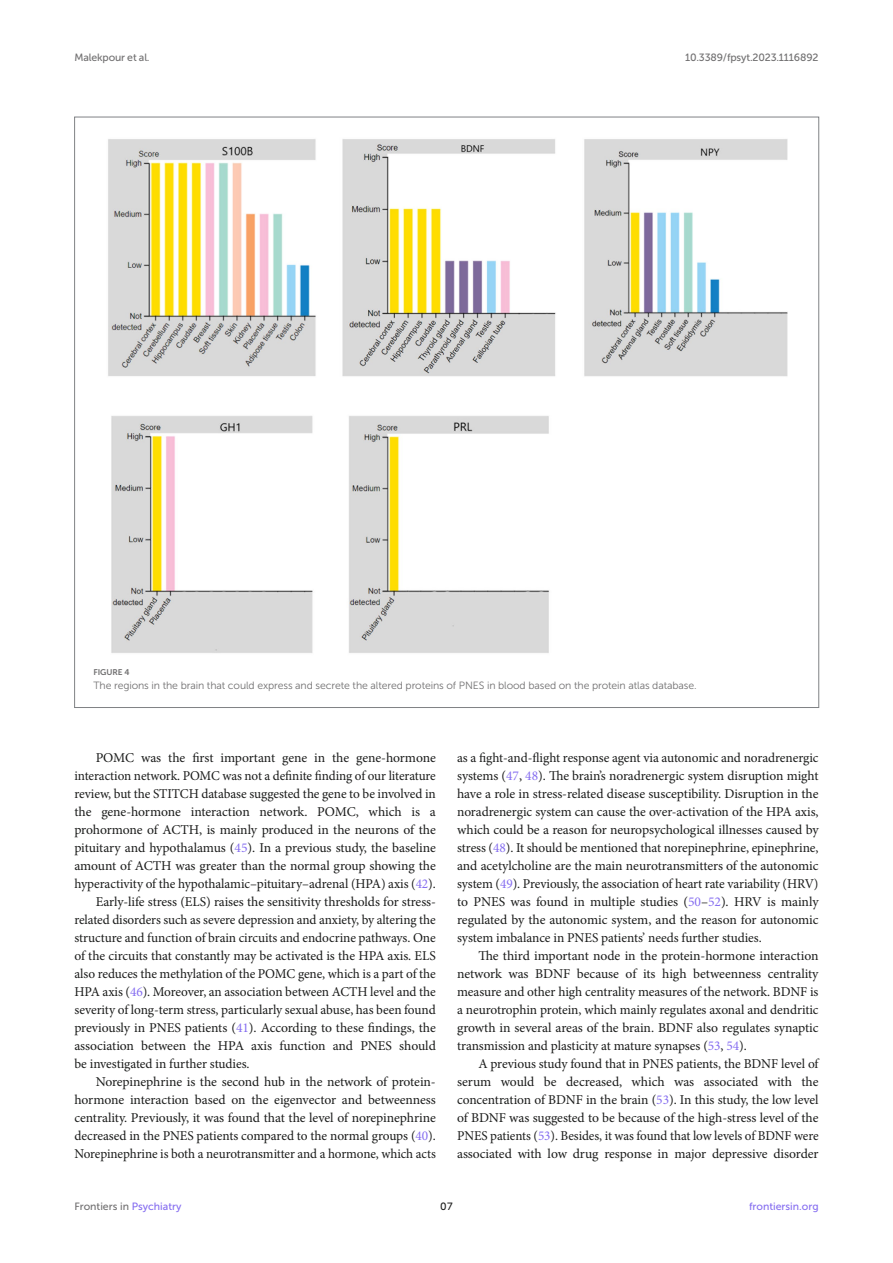
<style>
.page{position:relative;width:893px;height:1263px;background:#fff}
.page>*{position:absolute;margin:0;border:0;box-sizing:border-box;transform-origin:0 0}
.TEXT{font:13.5px/18px "Minion Pro";letter-spacing:-.005em;color:#1b1c1b;text-align:justify}
.FIG_LEG{font:10.5px "Museo Sans 300";letter-spacing:-.01em;color:#706f70}
.t1{font:10.5px "Museo Sans 500";letter-spacing:-.015em;color:#706f70}
.t2{font:10.5px "Museo Sans 500";color:#856df0}
.t3{font:10.5px "Museo Sans 500";color:#1b1c1b}
.FIG_HD{font:8.25px "Museo Sans 700";letter-spacing:-.01em;color:#706f70}
.s1{color:#856df0}
</style>
<div class="page">
<img style="left:108px;top:139px;width:680px;height:514px">
<p class="t1" style="left:74px;top:51px;width:77px">Malekpour et al.</p>
<p class="t1" style="left:685px;top:51px;width:135px">10.3389/fpsyt.2023.1116892</p>
<p class="FIG_HD" style="left:94px;top:668px;width:37px">FIGURE 4</p>
<p class="FIG_LEG" style="left:94px;top:679px;width:605px">The regions in the brain that could express and secrete the altered proteins of PNES in blood based on the protein atlas database.</p>
<p class="TEXT" style="left:74px;top:749px;width:363px;text-indent:21px">POMC was the first important gene in the gene-hormone interaction network. POMC was not a definite finding of our literature review, but the STITCH database suggested the gene to be involved in the gene-hormone interaction network. POMC, which is a prohormone of ACTH, is mainly produced in the neurons of the pituitary and hypothalamus (<span class="s1">45</span>). In a previous study, the baseline amount of ACTH was greater than the normal group showing the hyperactivity of the hypothalamic–pituitary–adrenal (HPA) axis (<span class="s1">42</span>).</p>
<p class="TEXT" style="left:74px;top:893px;width:363px;text-indent:21px">Early-life stress (ELS) raises the sensitivity thresholds for stress&shy;related disorders such as severe depression and anxiety, by altering the structure and function of brain circuits and endocrine pathways. One of the circuits that constantly may be activated is the HPA axis. ELS also reduces the methylation of the POMC gene, which is a part of the HPA axis (<span class="s1">46</span>). Moreover, an association between ACTH level and the severity of long-term stress, particularly sexual abuse, has been found previously in PNES patients (<span class="s1">41</span>). According to these findings, the association between the HPA axis function and PNES should be investigated in further studies.</p>
<p class="TEXT" style="left:74px;top:1073px;width:363px;text-indent:21px">Norepinephrine is the second hub in the network of protein&shy;hormone interaction based on the eigenvector and betweenness centrality. Previously, it was found that the level of norepinephrine decreased in the PNES patients compared to the normal groups (<span class="s1">40</span>).<br>Norepinephrine is both a neurotransmitter and a hormone, which acts</p>
<p class="TEXT" style="left:457px;top:749px;width:363px">as a fight-and-flight response agent via autonomic and noradrenergic systems (<span class="s1">47</span>, <span class="s1">48</span>). The brain’s noradrenergic system disruption might have a role in stress-related disease susceptibility. Disruption in the noradrenergic system can cause the over-activation of the HPA axis, which could be a reason for neuropsychological illnesses caused by stress (<span class="s1">48</span>). It should be mentioned that norepinephrine, epinephrine, and acetylcholine are the main neurotransmitters of the autonomic system (<span class="s1">49</span>). Previously, the association of heart rate variability (HRV) to PNES was found in multiple studies (<span class="s1">50</span>–<span class="s1">52</span>). HRV is mainly regulated by the autonomic system, and the reason for autonomic system imbalance in PNES patients’ needs further studies.</p>
<p class="TEXT" style="left:457px;top:947px;width:363px;text-indent:21px">The third important node in the protein-hormone interaction network was BDNF because of its high betweenness centrality measure and other high centrality measures of the network. BDNF is a neurotrophin protein, which mainly regulates axonal and dendritic growth in several areas of the brain. BDNF also regulates synaptic transmission and plasticity at mature synapses (<span class="s1">53</span>, <span class="s1">54</span>).</p>
<p class="TEXT" style="left:457px;top:1055px;width:363px;text-indent:21px">A previous study found that in PNES patients, the BDNF level of serum would be decreased, which was associated with the concentration of BDNF in the brain (<span class="s1">53</span>). In this study, the low level of BDNF was suggested to be because of the high-stress level of the PNES patients (<span class="s1">53</span>). Besides, it was found that low levels of BDNF were associated with low drug response in major depressive disorder</p>
<p class="t1" style="left:74px;top:1200px;width:109px">Frontiers in <span class="s1">Psychiatry</span></p>
<p class="t3" style="left:440px;top:1200px;width:14px">07</p>
<p class="t2" style="left:749px;top:1200px;width:71px">frontiersin.org</p>
</div>
